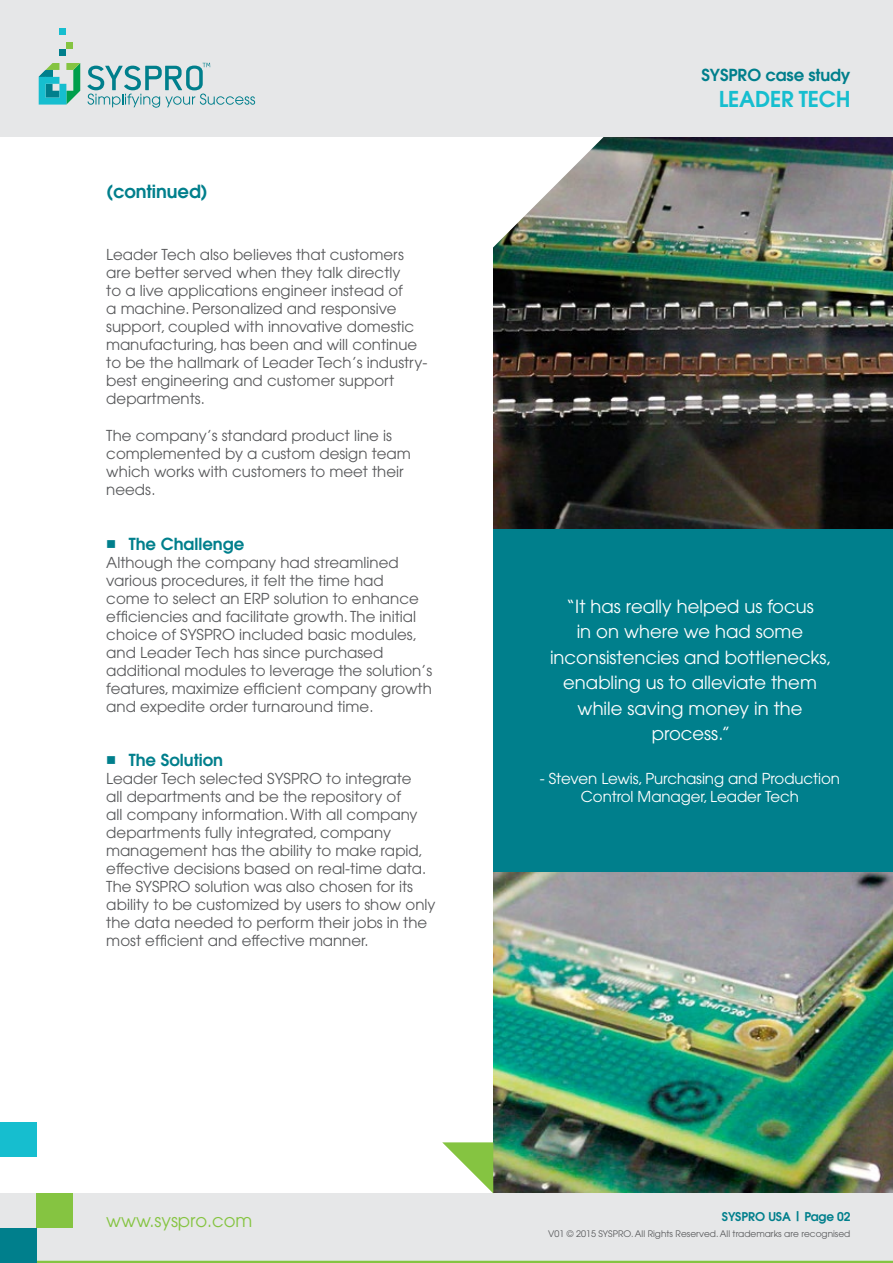
<style>
.page{position:relative;width:893px;height:1263px;background:#fff}
.page>*{position:absolute;margin:0;border:0;box-sizing:border-box;transform-origin:0 0}
.t1{font:600 21.75px "Avant Garde";letter-spacing:-.01em;color:#16becf}
.t2{font:18px/25.5px "Avant Garde";color:#fff;text-align:center}
.t3{font:18px "Avant Garde";color:#85c441}
.t4{font:600 18px "Avant Garde";letter-spacing:-.005em;color:#007f8c}
.t5{font:600 16.5px "Avant Garde";color:#007f8c}
.t6{font:15px/18px "Avant Garde";color:#58595b}
.t7{font:15px/18px "Avant Garde";letter-spacing:-.005em;color:#fff;text-align:center}
.t8{font:600 12px "Avant Garde";letter-spacing:-.01em;color:#007f8c}
.t9{font:9px "Avant Garde";color:#58595b}
</style>
<div class="page">
<img style="left:493px;top:136px;width:400px;height:393px">
<img style="left:493px;top:872px;width:400px;height:321px">
<img style="left:492px;top:136px;width:112px;height:112px">
<div style="left:0;top:0;width:893px;height:136px;background:#e6e7e8"></div>
<div style="left:0;top:1193px;width:893px;height:70px;background:#e6e7e8"></div>
<hr style="left:0;top:1261px;width:893px;height:2px;background:#85c441">
<div style="left:59px;top:49px;width:7px;height:7px;background:#007f8c"></div>
<div style="left:66px;top:42px;width:7px;height:7px;background:#85c441"></div>
<div style="left:59px;top:28px;width:7px;height:7px;background:#16becf"></div>
<svg style="left:39px;top:63px;width:41px;height:42px"></svg>
<svg style="left:87px;top:63px;width:168px;height:45px"></svg>
<div style="left:493px;top:529px;width:400px;height:343px;background:#007f8c"></div>
<svg style="left:442px;top:1142px;width:51px;height:51px"></svg>
<div style="left:0;top:1228px;width:36px;height:35px;background:#007f8c"></div>
<div style="left:36px;top:1193px;width:36px;height:35px;background:#85c441"></div>
<div style="left:0;top:1123px;width:36px;height:34px;background:#16becf"></div>
<p class="t4" style="left:106px;top:179px;width:103px">(continued)</p>
<p class="t6" style="left:106px;top:245px;width:323px">Leader Tech also believes that customers are better served when they talk directly<br>to a live applications engineer instead of<br>a machine. Personalized and responsive support, coupled with innovative domestic manufacturing, has been and will continue to be the hallmark of Leader Tech’s industry&shy;best engineering and customer support departments.</p>
<p class="t6" style="left:106px;top:427px;width:306px">The company’s standard product line is complemented by a custom design team which works with customers to meet their needs.</p>
<p class="t5" style="left:106px;top:533px;width:140px">■ The Challenge</p>
<p class="t6" style="left:106px;top:554px;width:327px">Although the company had streamlined various procedures, it felt the time had<br>come to select an ERP solution to enhance efficiencies and facilitate growth. The initial choice of SYSPRO included basic modules, and Leader Tech has since purchased additional modules to leverage the solution’s features, maximize efficient company growth and expedite order turnaround time.</p>
<p class="t5" style="left:106px;top:749px;width:118px">■ The Solution</p>
<p class="t6" style="left:106px;top:770px;width:331px">Leader Tech selected SYSPRO to integrate<br>all departments and be the repository of<br>all company information. With all company departments fully integrated, company management has the ability to make rapid, effective decisions based on real-time data.<br>The SYSPRO solution was also chosen for its ability to be customized by users to show only the data needed to perform their jobs in the most efficient and effective manner.</p>
<p class="t5" style="left:701px;top:64px;width:150px">SYSPRO case study</p>
<h1 class="t1" style="left:719px;top:85px;width:133px">LEADER TECH</h1>
<p class="t2" style="left:550px;top:593px;width:283px">“It has really helped us focus<br>in on where we had some inconsistencies and bottlenecks, enabling us to alleviate them while saving money in the process.”</p>
<p class="t7" style="left:540px;top:769px;width:302px">- Steven Lewis, Purchasing and Production<br>Control Manager, Leader Tech</p>
<p class="t3" style="left:106px;top:1210px;width:148px">www.syspro.com</p>
<p class="t8" style="left:722px;top:1209px;width:130px">SYSPRO USA | Page 02</p>
<p class="t9" style="left:548px;top:1229px;width:304px">V01 © 2015 SYSPRO. All Rights Reserved. All trademarks are recognised</p>
</div>
